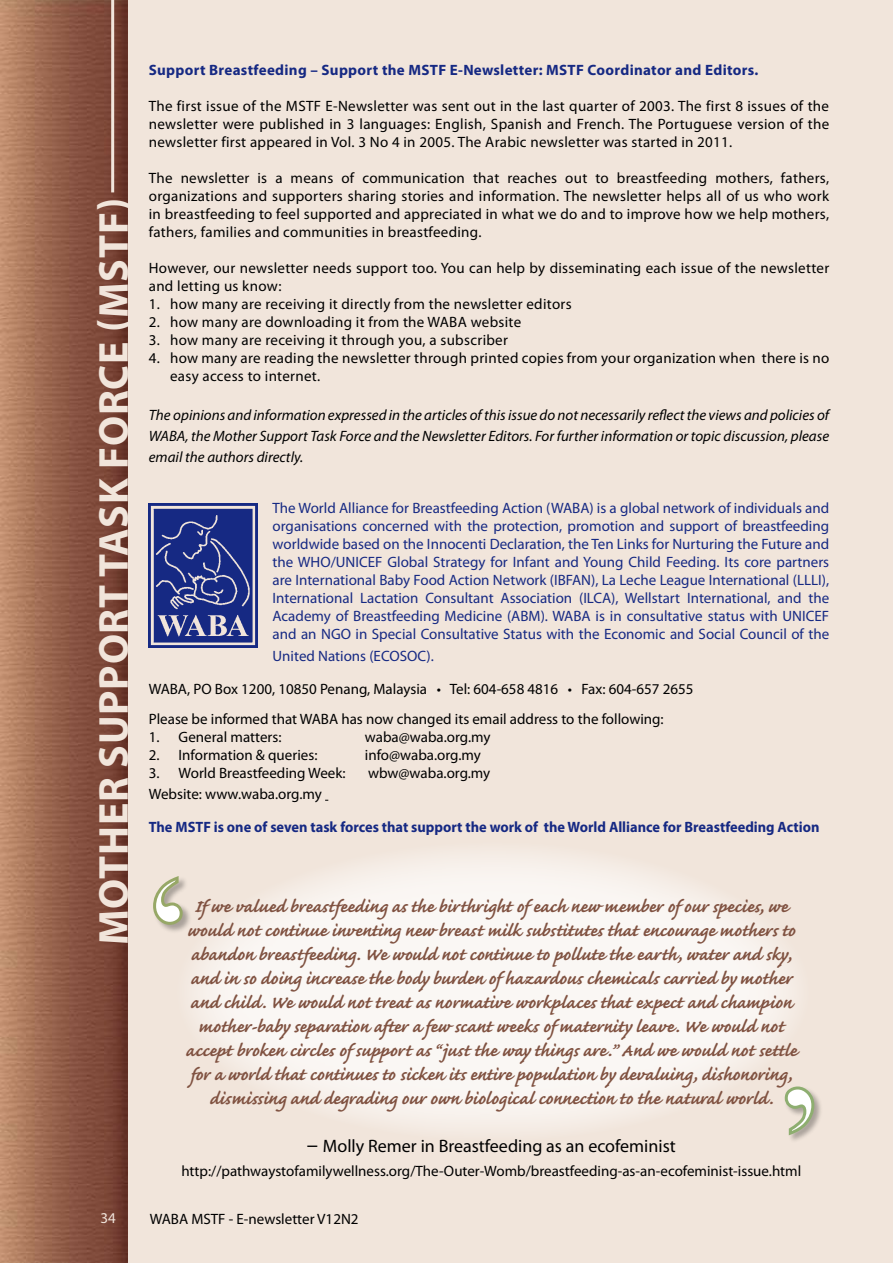
<style>
.page{position:relative;width:893px;height:1263px;background:#f1e5db}
.page>*{position:absolute;margin:0;border:0;box-sizing:border-box;transform-origin:0 0}
.t1{font:700 42px "Myriad Pro";letter-spacing:.02em;color:#f1e5db}
.t2{font:700 22.5px/24px "Caflisch Script";letter-spacing:-.005em;color:#805241;text-align:center}
.t3{font:18px "Myriad Pro";color:#000}
.t4{font:15px/18px "Myriad Pro";letter-spacing:.015em;color:#000}
.t5{font:15px/18px "Myriad Pro";color:#162983;text-align:justify}
.t6{font:italic 15px/21px "Myriad Pro";color:#000;text-align:justify}
.t7{font:700 15px "Myriad Pro";color:#162983;scale:.96 1}
.t8{font:700 15px "Myriad Pro";letter-spacing:.02em;color:#162983}
.t9{font:15px "Myriad Pro";color:#f1e5db}
.s1{font-size:22.5px}
</style>
<div class="page">
<img style="left:0;top:0;width:127px;height:1263px">
<hr style="left:111px;top:0;width:3px;height:192px;background:#f1e5db">
<svg style="left:176px;top:842px;width:634px;height:299px;fill:#faf7f4"></svg>
<img style="left:149px;top:504px;width:109px;height:143px">
<div style="left:152px;top:875px;width:40px;height:59px;background:#000;opacity:.3"></div>
<svg style="left:152px;top:875px;width:32px;height:51px"></svg>
<div style="left:784px;top:1085px;width:40px;height:59px;background:#000;opacity:.3"></div>
<svg style="left:784px;top:1085px;width:32px;height:52px"></svg>
<h1 class="t1" style="left:86px;top:945px;width:749px;rotate:-90deg">Mother Support Task Force (MSTF)</h1>
<p class="t8" style="left:149px;top:60px;width:611px">Support Breastfeeding – Support the MSTF E-Newsletter: MSTF Coordinator and Editors.</p>
<p class="t4" style="left:149px;top:97px;width:682px;text-align:justify">The first issue of the MSTF E-Newsletter was sent out in the last quarter of 2003. The first 8 issues of the newsletter were published in 3 languages: English, Spanish and French. The Portuguese version of the newsletter first appeared in Vol. 3 No 4 in 2005. The Arabic newsletter was started in 2011.</p>
<p class="t4" style="left:149px;top:169px;width:682px;text-align:justify">The newsletter is a means of communication that reaches out to breastfeeding mothers, fathers, organizations and supporters sharing stories and information. The newsletter helps all of us who work in breastfeeding to feel supported and appreciated in what we do and to improve how we help mothers, fathers, families and communities in breastfeeding.</p>
<p class="t4" style="left:149px;top:259px;width:682px">However, our newsletter needs support too. You can help by disseminating each issue of the newsletter and letting us know:</p>
<p class="t4" style="left:149px;top:295px;width:424px">1. how many are receiving it directly from the newsletter editors</p>
<p class="t4" style="left:149px;top:313px;width:374px">2. how many are downloading it from the WABA website</p>
<p class="t4" style="left:149px;top:331px;width:361px">3. how many are receiving it through you, a subscriber</p>
<p class="t4" style="left:170px;top:349px;width:661px;text-indent:-21px">4. how many are reading the newsletter through printed copies from your organization when there is no easy access to internet.</p>
<p class="t6" style="left:149px;top:404px;width:682px">The opinions and information expressed in the articles of this issue do not necessarily reflect the views and policies of WABA, the Mother Support Task Force and the Newsletter Editors. For further information or topic discussion, please email the authors directly.</p>
<p class="t5" style="left:273px;top:499px;width:558px">The World Alliance for Breastfeeding Action (WABA) is a global network of individuals and organisations concerned with the protection, promotion and support of breastfeeding worldwide based on the Innocenti Declaration, the Ten Links for Nurturing the Future and the WHO/UNICEF Global Strategy for Infant and Young Child Feeding. Its core partners are International Baby Food Action Network (IBFAN), La Leche League International (LLLI), International Lactation Consultant Association (ILCA), Wellstart International, and the Academy of Breastfeeding Medicine (ABM). WABA is in consultative status with UNICEF and an NGO in Special Consultative Status with the Economic and Social Council of the</p>
<p class="t5" style="left:273px;top:646px;width:163px">United Nations (ECOSOC).</p>
<p class="t4" style="left:149px;top:673px;width:546px;line-height:30px">WABA, PO Box 1200, 10850 Penang, Malaysia • Tel: 604-658 4816 • Fax: 604-657 2655<br>Please be informed that WABA has now changed its email address to the following:</p>
<p class="t4" style="left:149px;top:727px;width:134px">1. General matters:</p>
<p class="t4" style="left:365px;top:727px;width:127px">waba@waba.org.my</p>
<p class="t4" style="left:149px;top:745px;width:170px">2. Information &amp; queries:</p>
<p class="t4" style="left:365px;top:745px;width:118px">info@waba.org.my</p>
<p class="t4" style="left:149px;top:763px;width:198px">3. World Breastfeeding Week:</p>
<p class="t4" style="left:368px;top:763px;width:124px">wbw@waba.org.my</p>
<p class="t4" style="left:149px;top:784px;width:175px">Website: www.waba.org.my</p>
<p class="t7" style="left:149px;top:817px;width:700px">The MSTF is one of seven task forces that support the work of the World Alliance for Breastfeeding Action</p>
<p class="t2" style="left:186px;top:896px;width:613px">If we valued breastfeeding as the birthright of each new member of our species, we would not continue inventing new breast milk substitutes that encourage mothers to abandon breastfeeding. We would not continue to pollute the earth, water and sky, and in so doing increase the body burden of hazardous chemicals carried by mother and child. We would not treat as normative workplaces that expect and champion mother-baby separation after a few scant weeks of maternity leave. We would not accept broken circles of support as “just the way things are.” And we would not settle for a world that continues to sicken its entire population by devaluing, dishonoring, dismissing and degrading our own biological connection to the natural world.</p>
<p class="t3" style="left:307px;top:1135px;width:370px"><span class="s1">–</span> Molly Remer in Breastfeeding as an ecofeminist</p>
<p class="t4" style="left:181px;top:1162px;width:621px">http://pathwaystofamilywellness.org/The-Outer-Womb/breastfeeding-as-an-ecofeminist-issue.html</p>
<p class="t9" style="left:100px;top:1209px;width:17px">34</p>
<p class="t4" style="left:150px;top:1209px;width:210px">WABA MSTF - E-newsletter V12N2</p>
</div>
